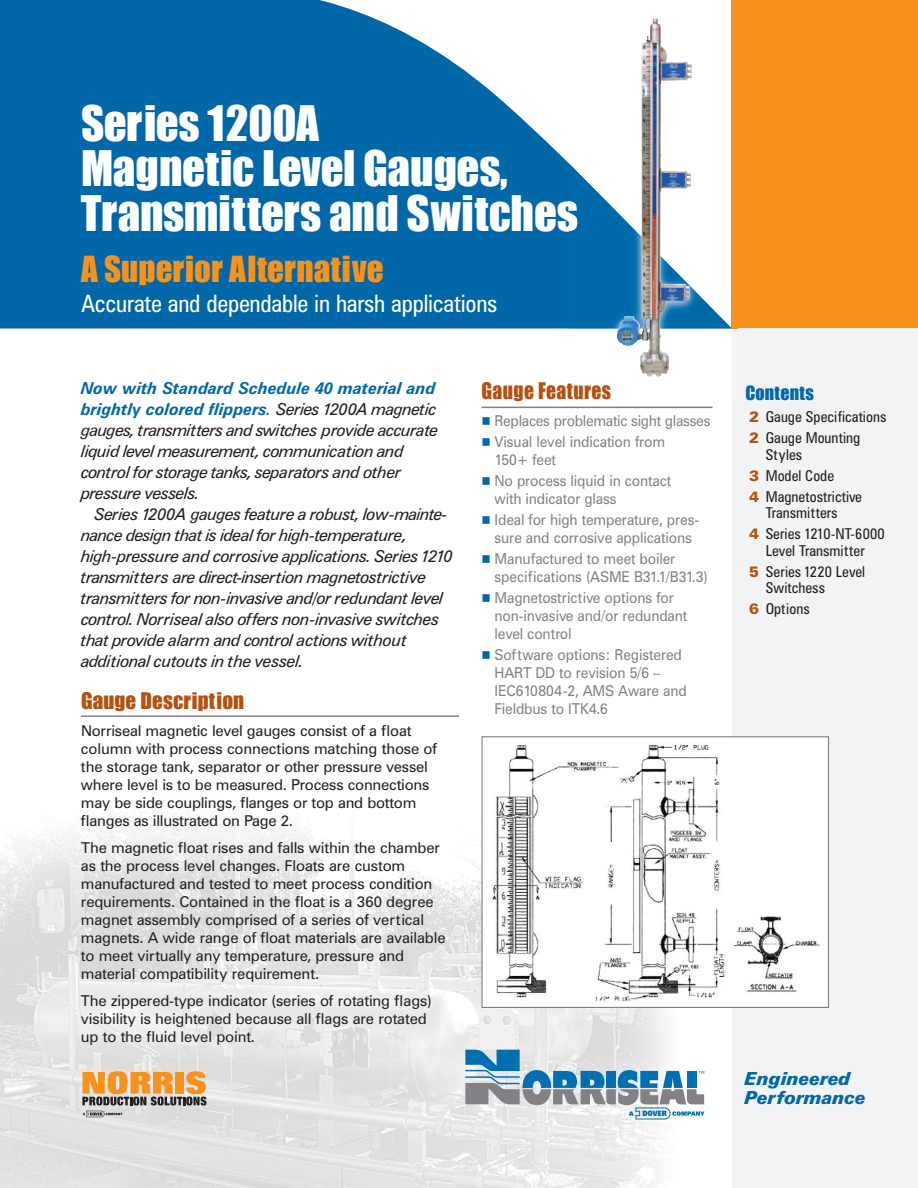
<style>
.page{position:relative;width:918px;height:1188px;background:#fff}
.page>*{position:absolute;margin:0;border:0;box-sizing:border-box;transform-origin:0 0}
.t1{font:45px/45px "Impact";letter-spacing:-.005em;color:#fff}
.t2{font:33px "Impact";letter-spacing:.015em;color:#f7931d}
.t3{font:condensed 24px "Zurich BT";letter-spacing:-.01em;color:#fff}
.t4{font:21px "Impact";letter-spacing:.01em;color:#b45212}
.t5{font:21px "Impact";letter-spacing:.01em;color:#b45212;scale:.93 1}
.t6{font:italic 900 18px/19.5px "Zurich BT";letter-spacing:-.015em;color:#0068a9}
.t7{font:18px "Impact";color:#0068a9}
.t8{font:italic 16.5px/21px "Zurich BT";letter-spacing:-.045em;color:#231f20}
.t9{font:15px/18px "Zurich BT";letter-spacing:-.01em;color:#231f20}
.t10{font:15px/21px "Zurich BT";letter-spacing:-.01em;color:#808285;scale:.93 1}
.t11{font:condensed 15px/21px "Zurich BT";color:#231f20}
.s1{font-weight:700;color:#0068a9}
.s2{font-weight:900;font-stretch:normal;color:#b45212}
</style>
<div class="page">
<div style="left:732px;top:328px;width:186px;height:860px;background:#f2f3f4"></div>
<img style="left:0;top:745px;width:667px;height:443px">
<svg style="left:0;top:0;width:569px;height:328px;background:#1675b0"></svg>
<div style="left:732px;top:0;width:186px;height:328px;background:#f7931d"></div>
<img style="left:569px;top:0;width:168px;height:399px">
<img style="left:569px;top:163px;width:163px;height:165px">
<img style="left:569px;top:201px;width:8px;height:30px">
<img style="left:617px;top:18px;width:75px;height:359px">
<hr style="left:81px;top:715px;width:378px;height:2px;background:#808285">
<svg style="left:465px;top:1050px;width:240px;height:69px"></svg>
<hr style="left:482px;top:407px;width:230px;height:1px;background:#808285">
<svg style="left:82px;top:1071px;width:125px;height:34px;background:#cd9d64"></svg>
<svg style="left:83px;top:1111px;width:39px;height:6px"></svg>
<div style="left:483px;top:737px;width:345px;height:270px;background:#fff"></div>
<img style="left:493px;top:744px;width:327px;height:258px">
<div style="left:482px;top:736px;width:347px;height:272px;border:1px solid #808285"></div>
<h1 class="t1" style="left:81px;top:100px;width:499px">Series 1200A<br>Magnetic Level Gauges,<br>Transmitters and Switches</h1>
<h2 class="t2" style="left:81px;top:248px;width:304px">A Superior Alternative</h2>
<h3 class="t3" style="left:81px;top:294px;width:418px">Accurate and dependable in harsh applications</h3>
<p class="t8" style="left:81px;top:380px;width:359px"><span class="s1">Now with Standard Schedule 40 material and brightly colored flippers.</span> Series 1200A magnetic gauges, transmitters and switches provide accurate liquid level measurement, communication and control for storage tanks, separators and other pressure vessels.</p>
<p class="t8" style="left:81px;top:506px;width:374px;text-indent:14px">Series 1200A gauges feature a robust, low-mainte&shy;nance design that is ideal for high-temperature, high-pressure and corrosive applications. Series 1210 transmitters are direct-insertion magnetostrictive transmitters for non-invasive and/or redundant level control. Norriseal also offers non-invasive switches that provide alarm and control actions without additional cutouts in the vessel.</p>
<h3 class="t4" style="left:81px;top:688px;width:165px">Gauge Description</h3>
<p class="t9" style="left:81px;top:723px;width:358px">Norriseal magnetic level gauges consist of a float column with process connections matching those of the storage tank, separator or other pressure vessel where level is to be measured. Process connections may be side couplings, flanges or top and bottom flanges as illustrated on Page 2.</p>
<p class="t9" style="left:81px;top:840px;width:366px">The magnetic float rises and falls within the chamber as the process level changes. Floats are custom manufactured and tested to meet process condition requirements. Contained in the float is a 360 degree magnet assembly comprised of a series of vertical magnets. A wide range of float materials are available to meet virtually any temperature, pressure and material compatibility requirement.</p>
<p class="t9" style="left:81px;top:993px;width:353px">The zippered-type indicator (series of rotating flags) visibility is heightened because all flags are rotated up to the fluid level point.</p>
<h3 class="t5" style="left:481px;top:378px;width:141px">Gauge Features</h3>
<p class="t10" style="left:495px;top:412px;width:234px">Replaces problematic sight glasses<br>Visual level indication from</p>
<p class="t10" style="left:495px;top:451px;width:191px">150+ feet<br>No process liquid in contact</p>
<p class="t10" style="left:495px;top:490px;width:221px">with indicator glass<br>Ideal for high temperature, pres-</p>
<p class="t10" style="left:495px;top:529px;width:214px">sure and corrosive applications<br>Manufactured to meet boiler</p>
<p class="t10" style="left:495px;top:568px;width:231px">specifications (ASME B31.1/B31.3)<br>Magnetostrictive options for</p>
<p class="t10" style="left:495px;top:608px;width:209px;line-height:18px">non-invasive and/or redundant level control</p>
<p class="t10" style="left:495px;top:647px;width:208px;line-height:18px">Software options: Registered<br>HART DD to revision 5/6 –<br>IEC610804-2, AMS Aware and<br>Fieldbus to ITK4.6</p>
<p class="t7" style="left:746px;top:382px;width:70px">Contents</p>
<p class="t11" style="left:749px;top:408px;width:139px"><span class="s2">2</span> Gauge Specifications<br><span class="s2">2</span> Gauge Mounting</p>
<p class="t11" style="left:749px;top:445px;width:114px;text-indent:17px">Styles<br><span class="s2">3</span> Model Code<br><span class="s2">4</span> Magnetostrictive</p>
<p class="t11" style="left:749px;top:504px;width:137px;text-indent:17px">Transmitters<br><span class="s2">4</span> Series 1210-NT-6000</p>
<p class="t11" style="left:749px;top:541px;width:118px;text-align:right">Level Transmitter<br><span class="s2">5</span> Series 1220 Level</p>
<p class="t11" style="left:749px;top:579px;width:77px;text-indent:17px">Switchess<br><span class="s2">6</span> Options</p>
<p class="t6" style="left:745px;top:1070px;width:123px">Engineered<br>Performance</p>
</div>
